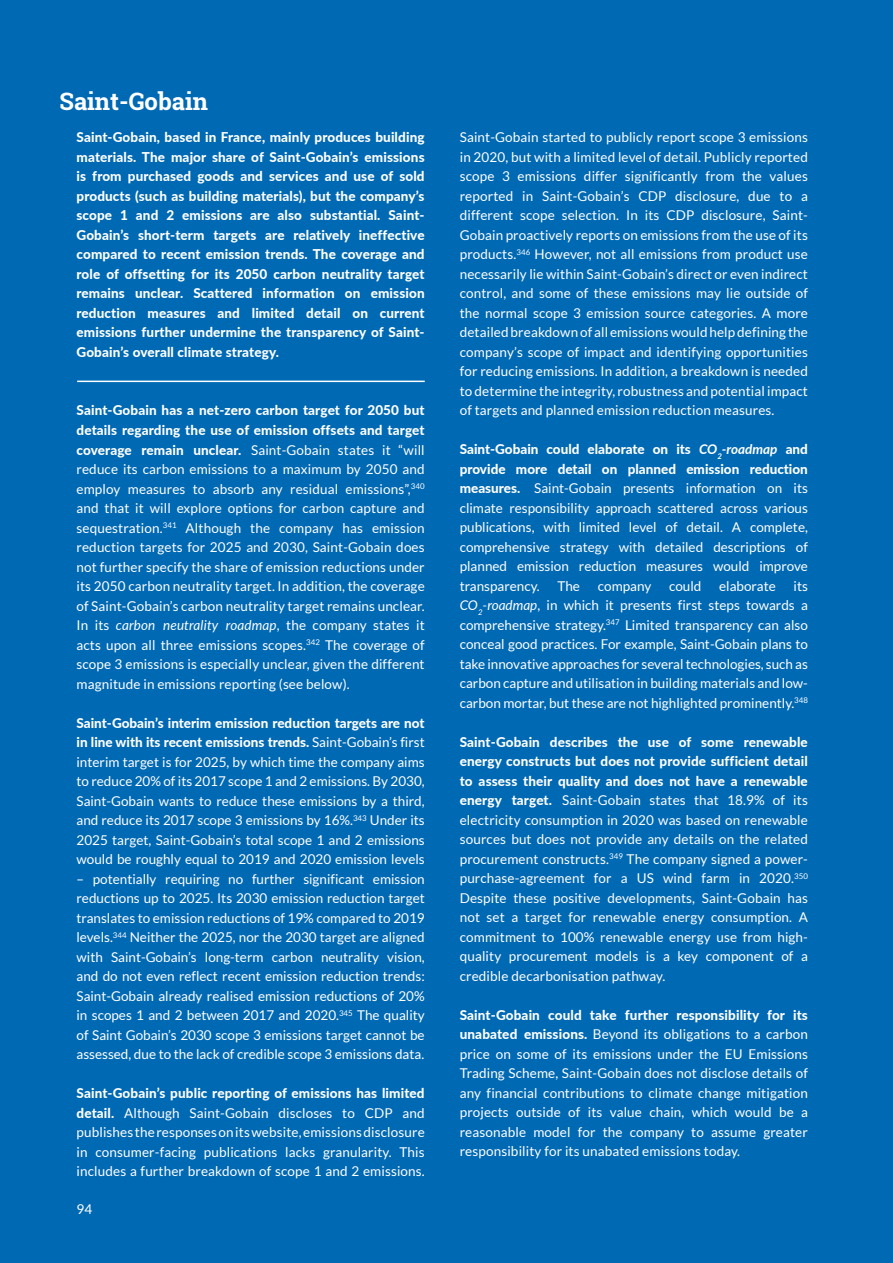
<style>
.page{position:relative;width:893px;height:1263px;background:#0069b4}
.page>*{position:absolute;margin:0;border:0;box-sizing:border-box;transform-origin:0 0}
.Titres_2{font:700 24px "Roboto Slab";color:#fff}
.assessment{font:13.5px/19.5px "Lato";letter-spacing:.01em;color:#fff;text-align:justify}
.assessment-2{font:800 13.5px/19.5px "Lato";letter-spacing:.01em;color:#fff;text-align:justify}
.s1{font-weight:800}
.s2{font-style:italic}
.s3{font-weight:700;font-style:italic}
</style>
<div class="page">
<hr style="left:77px;top:381px;width:348px;height:1px;background:#fff">
<p class="Titres_2" style="left:60px;top:85px;width:150px">Saint-Gobain</p>
<p class="assessment-2" style="left:77px;top:127px;width:350px">Saint-Gobain, based in France, mainly produces building materials. The major share of Saint-Gobain’s emissions is from purchased goods and services and use of sold products (such as building materials), but the company’s scope 1 and 2 emissions are also substantial. Saint-Gobain’s short-term targets are relatively ineffective compared to recent emission trends. The coverage and role of offsetting for its 2050 carbon neutrality target remains unclear. Scattered information on emission reduction measures and limited detail on current emissions further undermine the transparency of Saint-Gobain’s overall climate strategy.</p>
<p class="assessment" style="left:77px;top:401px;width:350px"><span class="s1">Saint-Gobain has a net-zero carbon target for 2050 but details regarding the use of emission offsets and target coverage remain unclear.</span> Saint-Gobain states it “will reduce its carbon emissions to a maximum by 2050 and employ measures to absorb any residual emissions”,<sup>340 </sup>and that it will explore options for carbon capture and sequestration.<sup>341</sup> Although the company has emission reduction targets for 2025 and 2030, Saint-Gobain does not further specify the share of emission reductions under its 2050 carbon neutrality target. In addition, the coverage of Saint-Gobain’s carbon neutrality target remains unclear.<br>In its <span class="s2">carbon neutrality roadmap</span>, the company states it acts upon all three emissions scopes.<sup>342</sup> The coverage of scope 3 emissions is especially unclear, given the different magnitude in emissions reporting (see below).</p>
<p class="assessment" style="left:77px;top:713px;width:350px"><span class="s1">Saint-Gobain’s interim emission reduction targets are not in line with its recent emissions trends.</span> Saint-Gobain’s first interim target is for 2025, by which time the company aims to reduce 20% of its 2017 scope 1 and 2 emissions. By 2030, Saint-Gobain wants to reduce these emissions by a third, and reduce its 2017 scope 3 emissions by 16%.<sup>343</sup> Under its 2025 target, Saint-Gobain’s total scope 1 and 2 emissions would be roughly equal to 2019 and 2020 emission levels</p>
<p class="assessment" style="left:77px;top:869px;width:350px">– potentially requiring no further significant emission reductions up to 2025. Its 2030 emission reduction target translates to emission reductions of 19% compared to 2019 levels.<sup>344</sup> Neither the 2025, nor the 2030 target are aligned with Saint-Gobain’s long-term carbon neutrality vision, and do not even reflect recent emission reduction trends:<br>Saint-Gobain already realised emission reductions of 20% in scopes 1 and 2 between 2017 and 2020.<sup>345</sup> The quality of Saint Gobain’s 2030 scope 3 emissions target cannot be assessed, due to the lack of credible scope 3 emissions data.</p>
<p class="assessment" style="left:77px;top:1083px;width:350px"><span class="s1">Saint-Gobain’s public reporting of emissions has limited detail.</span> Although Saint-Gobain discloses to CDP and publishes the responses on its website, emissions disclosure in consumer-facing publications lacks granularity. This includes a further breakdown of scope 1 and 2 emissions.</p>
<p class="assessment" style="left:77px;top:1199px;width:17px">94</p>
<p class="assessment" style="left:460px;top:128px;width:350px">Saint-Gobain started to publicly report scope 3 emissions in 2020, but with a limited level of detail. Publicly reported scope 3 emissions differ significantly from the values reported in Saint-Gobain’s CDP disclosure, due to a different scope selection. In its CDP disclosure, Saint-Gobain proactively reports on emissions from the use of its products.<sup>346</sup> However, not all emissions from product use necessarily lie within Saint-Gobain’s direct or even indirect control, and some of these emissions may lie outside of the normal scope 3 emission source categories. A more detailed breakdown of all emissions would help defining the company’s scope of impact and identifying opportunities for reducing emissions. In addition, a breakdown is needed to determine the integrity, robustness and potential impact of targets and planned emission reduction measures.</p>
<p class="assessment" style="left:460px;top:440px;width:350px"><span class="s1">Saint-Gobain could elaborate on its</span> <span class="s3">CO</span><sub>2</sub><span class="s3">-roadmap</span> <span class="s1">and provide more detail on planned emission reduction measures.</span> Saint-Gobain presents information on its climate responsibility approach scattered across various publications, with limited level of detail. A complete, comprehensive strategy with detailed descriptions of planned emission reduction measures would improve transparency.</p>
<p class="assessment" style="left:557px;top:576px;width:24px">The</p>
<p class="assessment" style="left:598px;top:576px;width:55px">company</p>
<p class="assessment" style="left:669px;top:576px;width:34px">could</p>
<p class="assessment" style="left:719px;top:576px;width:58px">elaborate</p>
<p class="assessment" style="left:460px;top:576px;width:350px;text-indent:334px">its <span class="s2">CO</span><sub>2</sub><span class="s2">-roadmap</span>, in which it presents first steps towards a comprehensive strategy.<sup>347</sup> Limited transparency can also conceal good practices. For example, Saint-Gobain plans to take innovative approaches for several technologies, such as carbon capture and utilisation in building materials and low&shy;carbon mortar, but these are not highlighted prominently.<sup>348</sup></p>
<p class="assessment" style="left:460px;top:732px;width:350px"><span class="s1">Saint-Gobain describes the use of some renewable energy constructs but does not provide sufficient detail to assess their quality and does not have a renewable energy target.</span> Saint-Gobain states that 18.9% of its electricity consumption in 2020 was based on renewable sources but does not provide any details on the related procurement constructs.<sup>349</sup> The company signed a power&shy;purchase-agreement for a US wind farm in 2020.<sup>350<br></sup>Despite these positive developments, Saint-Gobain has not set a target for renewable energy consumption. A commitment to 100% renewable energy use from high&shy;quality procurement models is a key component of a credible decarbonisation pathway.</p>
<p class="assessment" style="left:460px;top:1005px;width:350px"><span class="s1">Saint-Gobain could take further responsibility for its unabated emissions.</span> Beyond its obligations to a carbon price on some of its emissions under the EU Emissions Trading Scheme, Saint-Gobain does not disclose details of any financial contributions to climate change mitigation projects outside of its value chain, which would be a reasonable model for the company to assume greater responsibility for its unabated emissions today.</p>
</div>
